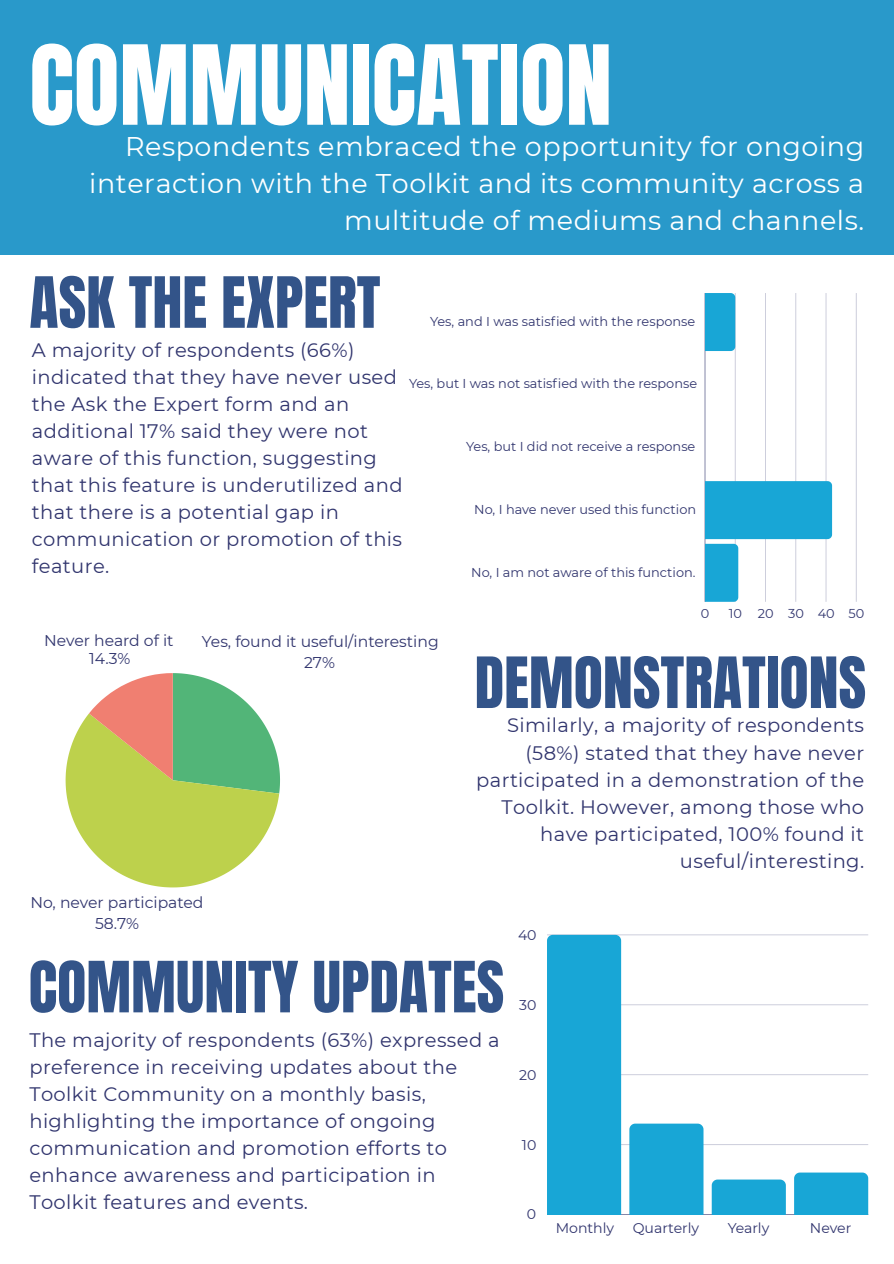
<style>
.page{position:relative;width:894px;height:1264px;background:#fff}
.page>*{position:absolute;margin:0;border:0;box-sizing:border-box;transform-origin:0 0}
.t1{font:93.6px "Anton";color:#fff}
.t2{font:60px "Anton";color:#335489}
.t3{font:27px/37.2px "Montserrat";letter-spacing:.02em;color:#fff;text-align:right}
.t4{font:19.5px/27px "Montserrat";letter-spacing:.02em;color:#31356e}
.t5{font:15.6px/21.3px "Montserrat";color:#31356e;text-align:center}
.t6{font:14.1px "Montserrat";color:#31356e}
.t7{font:12.9px "Montserrat";color:#31356e}
</style>
<div class="page">
<div style="left:0;top:0;width:893px;height:254px;background:#2999ca"></div>
<hr style="left:704px;top:293px;width:1px;height:309px;background:#31356e">
<hr style="left:734px;top:293px;width:1px;height:309px;background:#31356e">
<hr style="left:765px;top:293px;width:1px;height:309px;background:#31356e">
<hr style="left:795px;top:293px;width:1px;height:309px;background:#31356e">
<hr style="left:825px;top:293px;width:1px;height:309px;background:#31356e">
<hr style="left:855px;top:293px;width:1px;height:309px;background:#31356e">
<div style="left:704px;top:293px;width:31px;height:58px;background:#18a6d6"></div>
<svg style="left:704px;top:481px;width:127px;height:121px"></svg>
<svg style="left:66px;top:673px;width:214px;height:214px"></svg>
<hr style="left:547px;top:1214px;width:321px;height:1px;background:#31356e">
<hr style="left:547px;top:1144px;width:321px;height:1px;background:#31356e">
<hr style="left:547px;top:1074px;width:321px;height:1px;background:#31356e">
<hr style="left:547px;top:1004px;width:321px;height:1px;background:#31356e">
<hr style="left:547px;top:934px;width:321px;height:1px;background:#31356e">
<div style="left:547px;top:934px;width:74px;height:280px;background:#18a6d6"></div>
<div style="left:629px;top:1123px;width:74px;height:91px;background:#18a6d6"></div>
<div style="left:711px;top:1179px;width:74px;height:35px;background:#18a6d6"></div>
<div style="left:794px;top:1172px;width:74px;height:42px;background:#18a6d6"></div>
<h3 class="t1" style="left:29px;top:18px;width:584px">COMMUNICATION</h3>
<h1 class="t3" style="left:89px;top:128px;width:776px">Respondents embraced the opportunity for ongoing interaction with the Toolkit and its community across a multitude of mediums and channels.</h1>
<h2 class="t2" style="left:29px;top:259px;width:352px">ASK THE EXPERT</h2>
<p class="t4" style="left:32px;top:336px;width:372px">A majority of respondents (66%) indicated that they have never used the Ask the Expert form and an additional 17% said they were not aware of this function, suggesting that this feature is underutilized and that there is a potential gap in communication or promotion of this feature.</p>
<p class="t7" style="left:430px;top:313px;width:266px">Yes, and I was satisfied with the response</p>
<p class="t7" style="left:409px;top:376px;width:289px">Yes, but I was not satisfied with the response</p>
<p class="t7" style="left:466px;top:438px;width:231px">Yes, but I did not receive a response</p>
<p class="t7" style="left:474px;top:501px;width:223px">No, I have never used this function</p>
<p class="t7" style="left:471px;top:564px;width:226px">No, I am not aware of this function.</p>
<p class="t5" style="left:44px;top:631px;width:131px;line-height:18.5px">Never heard of it<br>14.3%</p>
<p class="t5" style="left:202px;top:630px;width:238px">Yes, found it useful/interesting<br>27%</p>
<p class="t5" style="left:30px;top:891px;width:174px">No, never participated<br>58.7%</p>
<p class="t7" style="left:700px;top:605px;width:10px">0</p>
<p class="t7" style="left:728px;top:605px;width:137px">10 20 30 40 50</p>
<h2 class="t2" style="left:474px;top:639px;width:393px">DEMONSTRATIONS</h2>
<p class="t4" style="left:476px;top:712px;width:389px;text-align:right">Similarly, a majority of respondents (58%) stated that they have never participated in a demonstration of the Toolkit. However, among those who have participated, 100% found it useful/interesting.</p>
<p class="t6" style="left:518px;top:926px;width:20px">40</p>
<h2 class="t2" style="left:29px;top:944px;width:477px">COMMUNITY UPDATES</h2>
<p class="t4" style="left:29px;top:1026px;width:471px">The majority of respondents (63%) expressed a preference in receiving updates about the Toolkit Community on a monthly basis, highlighting the importance of ongoing communication and promotion efforts to enhance awareness and participation in Toolkit features and events.</p>
<p class="t6" style="left:519px;top:996px;width:19px">30</p>
<p class="t6" style="left:519px;top:1065px;width:19px">20</p>
<p class="t6" style="left:522px;top:1135px;width:16px">10</p>
<p class="t6" style="left:526px;top:1205px;width:11px">0</p>
<p class="t6" style="left:555px;top:1219px;width:60px">Monthly</p>
<p class="t6" style="left:632px;top:1219px;width:68px">Quarterly</p>
<p class="t6" style="left:727px;top:1219px;width:43px">Yearly</p>
<p class="t6" style="left:809px;top:1219px;width:43px">Never</p>
</div>
